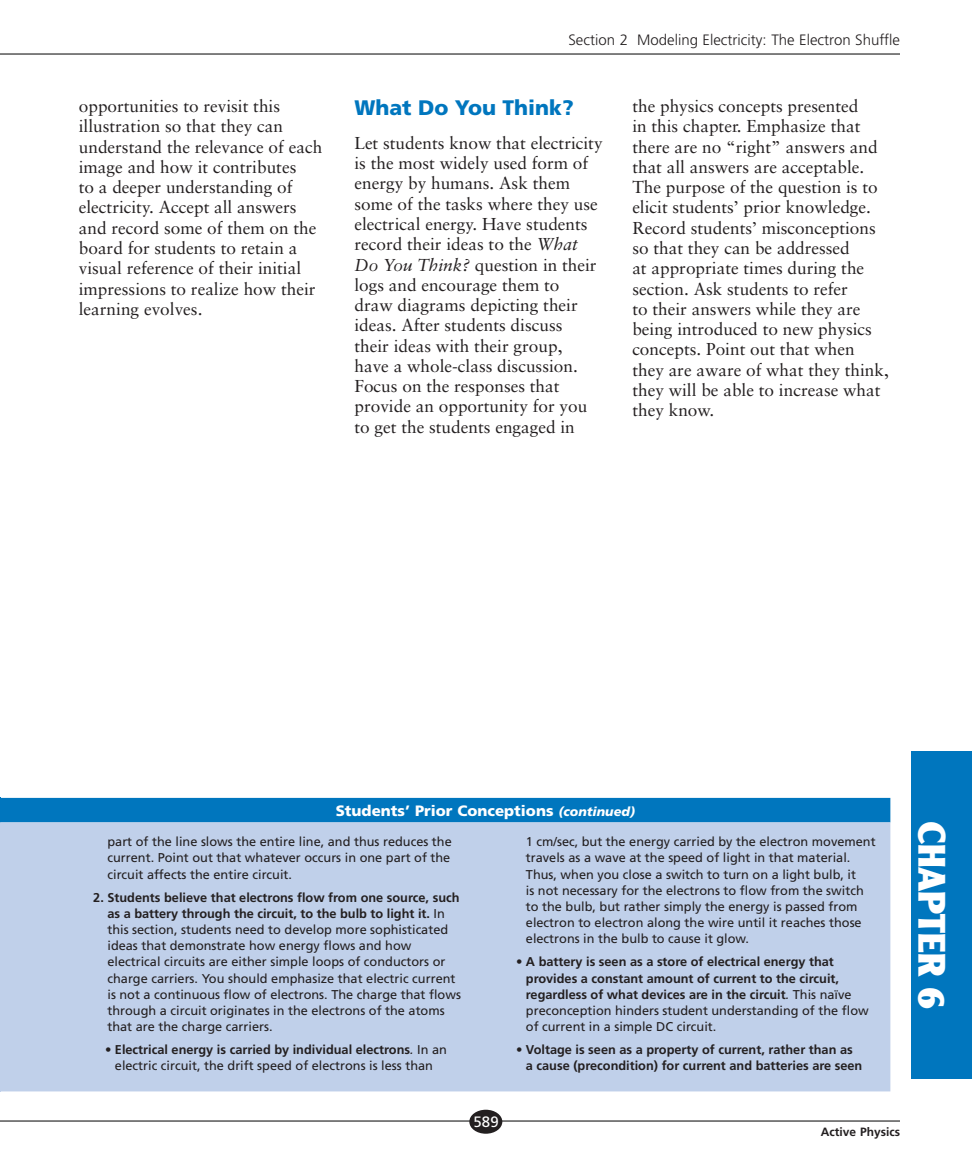
<style>
.page{position:relative;width:972px;height:1175px;background:#fff}
.page>*{position:absolute;margin:0;border:0;box-sizing:border-box;transform-origin:0 0}
.t1{font:900 37.5px "Clearface Gothic LH";color:#fff}
.t2{font:900 21px "Frutiger";color:#0076be}
.t3{font:17.25px/20.2px "Sabon";color:#231f20}
.t4{font:300 15px "Frutiger";color:#231f20}
.t5{font:900 15px "Frutiger";color:#fff}
.t6{font:15px "Frutiger";color:#fff}
.t7{font:12.75px/16.2px "Frutiger";color:#231f20}
.t8{font:700 12.75px/16.2px "Frutiger";color:#231f20}
.t9{font:700 12px "Frutiger";color:#231f20}
.s1{font-style:italic}
.s2{font-style:italic;font-size:12.75px}
.s3{font-weight:700}
.s4{font-weight:400;font-style:italic}
.s5{font-weight:400}
</style>
<div class="page">
<hr style="left:0;top:1120px;width:900px;height:1px;background:#000">
<hr style="left:0;top:54px;width:900px;height:1px;background:#000">
<div style="left:469px;top:1109px;width:33px;height:24px;background:#231f20;border-radius:50%"></div>
<div style="left:911px;top:751px;width:61px;height:327px;background:#0076be"></div>
<div style="left:0;top:797px;width:890px;height:25px;background:#0076be"></div>
<div style="left:0;top:822px;width:890px;height:269px;background:#c0d0ea"></div>
<p class="t4" style="left:568px;top:31px;width:333px">Section 2 Modeling Electricity: The Electron Shuffle</p>
<p class="t3" style="left:79px;top:96px;width:245px">opportunities to revisit this illustration so that they can understand the relevance of each image and how it contributes<br>to a deeper understanding of electricity. Accept all answers and record some of them on the board for students to retain a visual reference of their initial impressions to realize how their learning evolves.</p>
<p class="t2" style="left:354px;top:95px;width:221px">What Do You Think?</p>
<p class="t3" style="left:354px;top:133px;width:250px">Let students know that electricity is the most widely used form of energy by humans. Ask them some of the tasks where they use electrical energy. Have students record their ideas to the <span class="s1">What<br>Do You Think?</span> question in their logs and encourage them to<br>draw diagrams depicting their ideas. After students discuss<br>their ideas with their group,<br>have a whole-class discussion.<br>Focus on the responses that provide an opportunity for you to get the students engaged in</p>
<p class="t3" style="left:632px;top:96px;width:258px">the physics concepts presented<br>in this chapter. Emphasize that there are no “right” answers and that all answers are acceptable.<br>The purpose of the question is to elicit students’ prior knowledge.<br>Record students’ misconceptions so that they can be addressed<br>at appropriate times during the section. Ask students to refer<br>to their answers while they are being introduced to new physics concepts. Point out that when they are aware of what they think, they will be able to increase what they know.</p>
<p class="t5" style="left:336px;top:801px;width:301px">Students’ Prior Conceptions <span class="s2">(continued)</span></p>
<p class="t7" style="left:107px;top:833px;width:346px;text-align:justify">part of the line slows the entire line, and thus reduces the current. Point out that whatever occurs in one part of the circuit affects the entire circuit.</p>
<p class="t7" style="left:107px;top:889px;width:355px;text-indent:-14px"><span class="s3">2. Students believe that electrons flow from one source, such as a battery through the circuit, to the bulb to light it.</span> In this section, students need to develop more sophisticated ideas that demonstrate how energy flows and how electrical circuits are either simple loops of conductors or charge carriers. You should emphasize that electric current is not a continuous flow of electrons. The charge that flows through a circuit originates in the electrons of the atoms that are the charge carriers.</p>
<p class="t7" style="left:105px;top:1041px;width:343px;text-align:center"><span class="s3">• Electrical energy is carried by individual electrons</span><span class="s1">.</span> In an electric circuit, the drift speed of electrons is less than</p>
<p class="t7" style="left:526px;top:833px;width:351px">1 cm/sec, but the energy carried by the electron movement travels as a wave at the speed of light in that material.<br>Thus, when you close a switch to turn on a light bulb, it<br>is not necessary for the electrons to flow from the switch to the bulb, but rather simply the energy is passed from electron to electron along the wire until it reaches those electrons in the bulb to cause it glow.</p>
<p class="t8" style="left:526px;top:953px;width:344px;text-indent:-10px">• A battery is seen as a store of electrical energy that provides a constant amount of current to the circuit, regardless of what devices are in the circuit<span class="s4">.</span> <span class="s5">This naïve preconception hinders student understanding of the flow of current in a simple DC circuit.</span></p>
<p class="t8" style="left:526px;top:1041px;width:338px;text-indent:-10px">• Voltage is seen as a property of current, rather than as a cause (precondition) for current and batteries are seen</p>
<p class="t6" style="left:474px;top:1112px;width:27px">589</p>
<p class="t9" style="left:821px;top:1124px;width:81px">Active Physics</p>
<h1 class="t1" style="left:955px;top:820px;width:190px;rotate:90deg">CHAPTER 6</h1>
</div>
